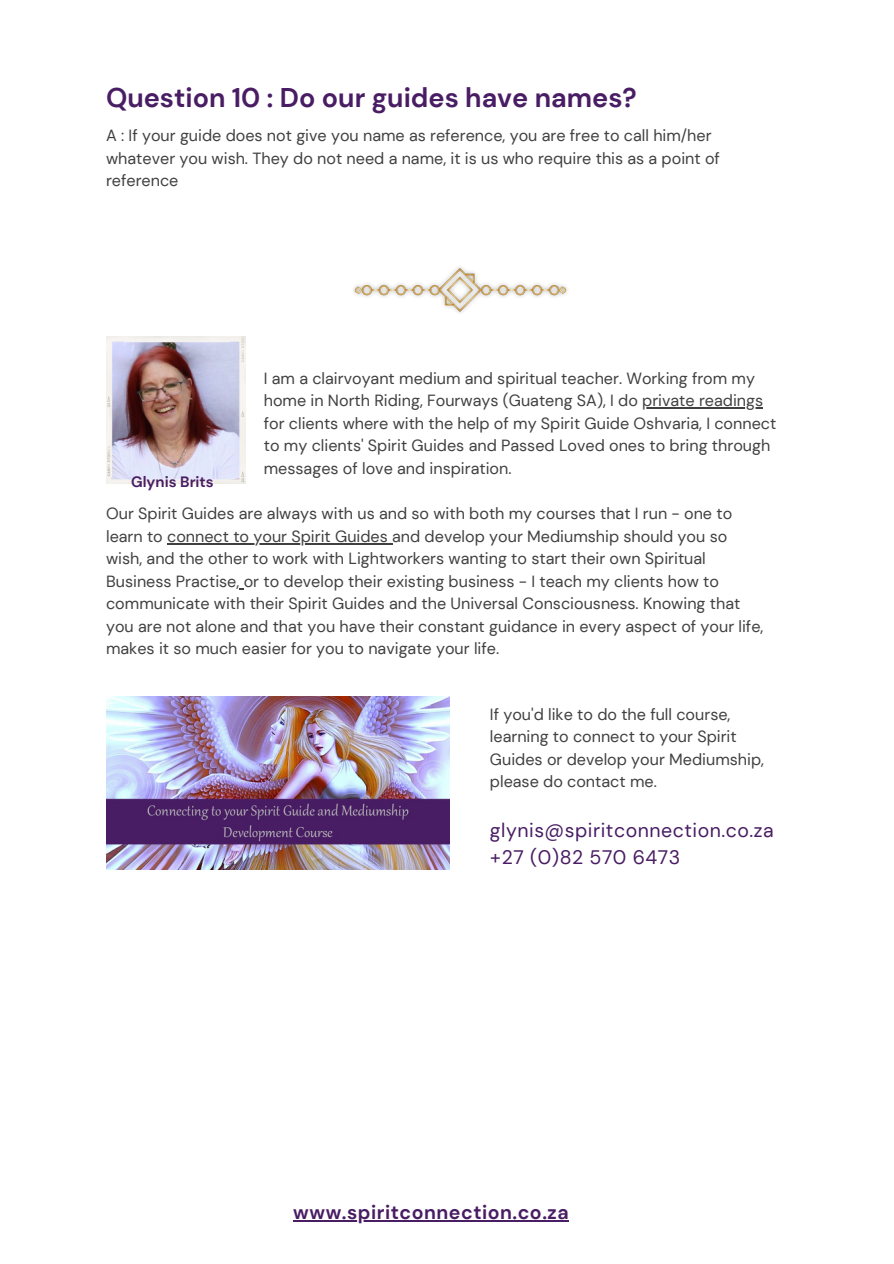
<style>
.page{position:relative;width:894px;height:1264px;background:#fff}
.page>*{position:absolute;margin:0;border:0;box-sizing:border-box;transform-origin:0 0}
.t1{font:700 27px "DM Sans";color:#491d64}
.t2{font:19.5px/27px "DM Sans";letter-spacing:.025em;color:#491d64}
.t3{font:700 19.5px "DM Sans";letter-spacing:.025em;color:#491d64}
.t4{font:16.2px/22.5px "DM Sans";color:#404041}
.t5{font:700 15px "DM Sans";color:#491d64}
</style>
<div class="page">
<img style="left:106px;top:337px;width:139px;height:146px">
<img style="left:106px;top:696px;width:343px;height:173px">
<img style="left:353px;top:267px;width:215px;height:46px">
<hr style="left:642px;top:407px;width:121px;height:1px;background:#404041">
<hr style="left:167px;top:543px;width:221px;height:1px;background:#404041">
<hr style="left:293px;top:1220px;width:276px;height:1px;background:#491d64">
<h1 class="t1" style="left:106px;top:81px;width:532px">Question 10 : Do our guides have names?</h1>
<h2 class="t4" style="left:106px;top:124px;width:615px">A : If your guide does not give you name as reference, you are free to call him/her whatever you wish. They do not need a name, it is us who require this as a point of reference</h2>
<p class="t5" style="left:131px;top:472px;width:84px">Glynis Brits</p>
<p class="t4" style="left:264px;top:367px;width:500px">I am a clairvoyant medium and spiritual teacher. Working from my home in North Riding, Fourways (Guateng SA), I do private readings</p>
<p class="t4" style="left:264px;top:412px;width:514px">for clients where with the help of my Spirit Guide Oshvaria, I connect to my clients' Spirit Guides and Passed Loved ones to bring through messages of love and inspiration.</p>
<p class="t4" style="left:106px;top:502px;width:627px">Our Spirit Guides are always with us and so with both my courses that I run - one to learn to connect to your Spirit Guides and develop your Mediumship should you so</p>
<p class="t4" style="left:106px;top:547px;width:658px">wish, and the other to work with Lightworkers wanting to start their own Spiritual Business Practise, or to develop their existing business - I teach my clients how to communicate with their Spirit Guides and the Universal Consciousness. Knowing that you are not alone and that you have their constant guidance in every aspect of your life, makes it so much easier for you to navigate your life.</p>
<h4 class="t4" style="left:490px;top:703px;width:275px">If you'd like to do the full course, learning to connect to your Spirit<br>Guides or develop your Mediumship, please do contact me.</h4>
<p class="t2" style="left:490px;top:816px;width:285px">glynis@spiritconnection.co.za +27 (0)82 570 6473</p>
<h3 class="t3" style="left:293px;top:1199px;width:277px">www.spiritconnection.co.za</h3>
</div>
